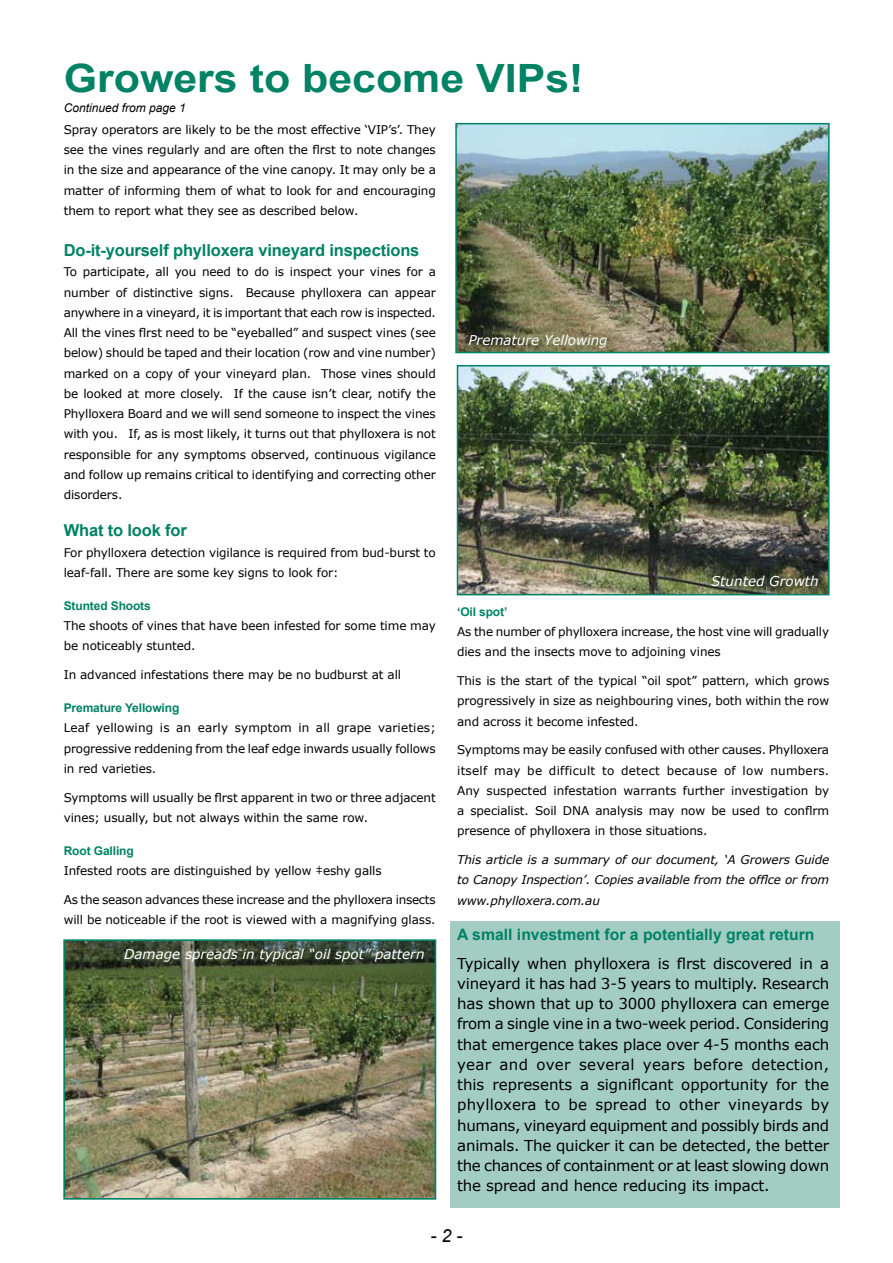
<style>
.page{position:relative;width:893px;height:1263px;background:#fff}
.page>*{position:absolute;margin:0;border:0;box-sizing:border-box;transform-origin:0 0}
.t1{font:700 39px "Arial";color:#008264;scale:1.1 1}
.t2{font:italic 18px "Arial";color:#000}
.t3{font:700 16.5px "Arial";letter-spacing:-.01em;color:#008264}
.t4{font:700 15.75px "Arial";color:#008264}
.t5{font:15px/20.2px "Verdana";letter-spacing:-.01em;color:#000;text-align:justify}
.t6{font:italic 13.5px "Verdana";color:#fff}
.t7{font:12px/20.2px "Verdana";letter-spacing:-.01em;color:#000;text-align:justify}
.t8{font:italic 12px/20.2px "Verdana";letter-spacing:-.01em;color:#000;text-align:justify}
.t9{font:700 12px "Arial";letter-spacing:-.01em;color:#008264}
.t10{font:italic 12px "Arial";color:#000}
</style>
<div class="page">
<img style="left:458px;top:126px;width:369px;height:224px">
<div style="left:455px;top:123px;width:375px;height:230px;border:2px solid #008264"></div>
<img style="left:66px;top:942px;width:367px;height:254px">
<div style="left:63px;top:939px;width:373px;height:260px;border:2px solid #008264"></div>
<img style="left:460px;top:368px;width:367px;height:224px">
<div style="left:457px;top:365px;width:373px;height:230px;border:2px solid #008264"></div>
<div style="left:450px;top:921px;width:390px;height:287px;background:#a3cdc2"></div>
<h1 class="t1" style="left:64px;top:57px;width:474px">Growers to become VIPs!</h1>
<p class="t10" style="left:64px;top:101px;width:124px">Continued from page 1</p>
<p class="t7" style="left:64px;top:119px;width:374px">Spray operators are likely to be the most effective ‘VIP’s’. They see the vines regularly and are often the first to note changes in the size and appearance of the vine canopy. It may only be a matter of informing them of what to look for and encouraging them to report what they see as described below.</p>
<h3 class="t3" style="left:64px;top:241px;width:357px">Do-it-yourself phylloxera vineyard inspections</h3>
<p class="t7" style="left:64px;top:261px;width:374px">To participate, all you need to do is inspect your vines for a number of distinctive signs. Because phylloxera can appear anywhere in a vineyard, it is important that each row is inspected.<br>All the vines first need to be “eyeballed” and suspect vines (see below) should be taped and their location (row and vine number) marked on a copy of your vineyard plan. Those vines should be looked at more closely. If the cause isn’t clear, notify the Phylloxera Board and we will send someone to inspect the vines with you. If, as is most likely, it turns out that phylloxera is not responsible for any symptoms observed, continuous vigilance and follow up remains critical to identifying and correcting other disorders.</p>
<h3 class="t3" style="left:64px;top:521px;width:125px">What to look for</h3>
<p class="t7" style="left:64px;top:542px;width:374px">For phylloxera detection vigilance is required from bud-burst to leaf-fall. There are some key signs to look for:</p>
<p class="t9" style="left:64px;top:599px;width:89px">Stunted Shoots</p>
<p class="t7" style="left:64px;top:615px;width:374px">The shoots of vines that have been infested for some time may be noticeably stunted.</p>
<p class="t7" style="left:64px;top:664px;width:339px">In advanced infestations there may be no budburst at all</p>
<p class="t9" style="left:64px;top:701px;width:117px">Premature Yellowing</p>
<p class="t7" style="left:64px;top:717px;width:374px">Leaf yellowing is an early symptom in all grape varieties; progressive reddening from the leaf edge inwards usually follows in red varieties.</p>
<p class="t7" style="left:64px;top:787px;width:374px">Symptoms will usually be first apparent in two or three adjacent vines; usually, but not always within the same row.</p>
<p class="t9" style="left:64px;top:844px;width:72px">Root Galling</p>
<p class="t7" style="left:64px;top:860px;width:319px">Infested roots are distinguished by yellow fleshy galls</p>
<p class="t7" style="left:64px;top:889px;width:373px">As the season advances these increase and the phylloxera insects will be noticeable if the root is viewed with a magnifying glass.</p>
<p class="t6" style="left:124px;top:945px;width:302px">Damage spreads in typical “oil spot” pattern</p>
<p class="t6" style="left:468px;top:331px;width:141px">Premature Yellowing</p>
<p class="t6" style="left:711px;top:572px;width:109px">Stunted Growth</p>
<p class="t9" style="left:457px;top:605px;width:52px">‘Oil spot’</p>
<p class="t7" style="left:457px;top:621px;width:374px">As the number of phylloxera increase, the host vine will gradually dies and the insects move to adjoining vines</p>
<p class="t7" style="left:457px;top:670px;width:374px">This is the start of the typical “oil spot” pattern, which grows progressively in size as neighbouring vines, both within the row and across it become infested.</p>
<p class="t7" style="left:457px;top:739px;width:374px">Symptoms may be easily confused with other causes. Phylloxera itself may be difficult to detect because of low numbers.<br>Any suspected infestation warrants further investigation by a specialist. Soil DNA analysis may now be used to confirm presence of phylloxera in those situations.</p>
<p class="t8" style="left:457px;top:849px;width:374px">This article is a summary of our document, ‘A Growers Guide to Canopy Inspection’. Copies available from the office or from www.phylloxera.com.au</p>
<h3 class="t4" style="left:457px;top:925px;width:359px">A small investment for a potentially great return</h3>
<p class="t5" style="left:457px;top:952px;width:374px">Typically when phylloxera is first discovered in a vineyard it has had 3-5 years to multiply. Research has shown that up to 3000 phylloxera can emerge from a single vine in a two-week period. Considering that emergence takes place over 4-5 months each year and over several years before detection, this represents a significant opportunity for the phylloxera to be spread to other vineyards by humans, vineyard equipment and possibly birds and animals. The quicker it can be detected, the better the chances of containment or at least slowing down the spread and hence reducing its impact.</p>
<h2 class="t2" style="left:430px;top:1225px;width:34px">- 2 -</h2>
</div>
